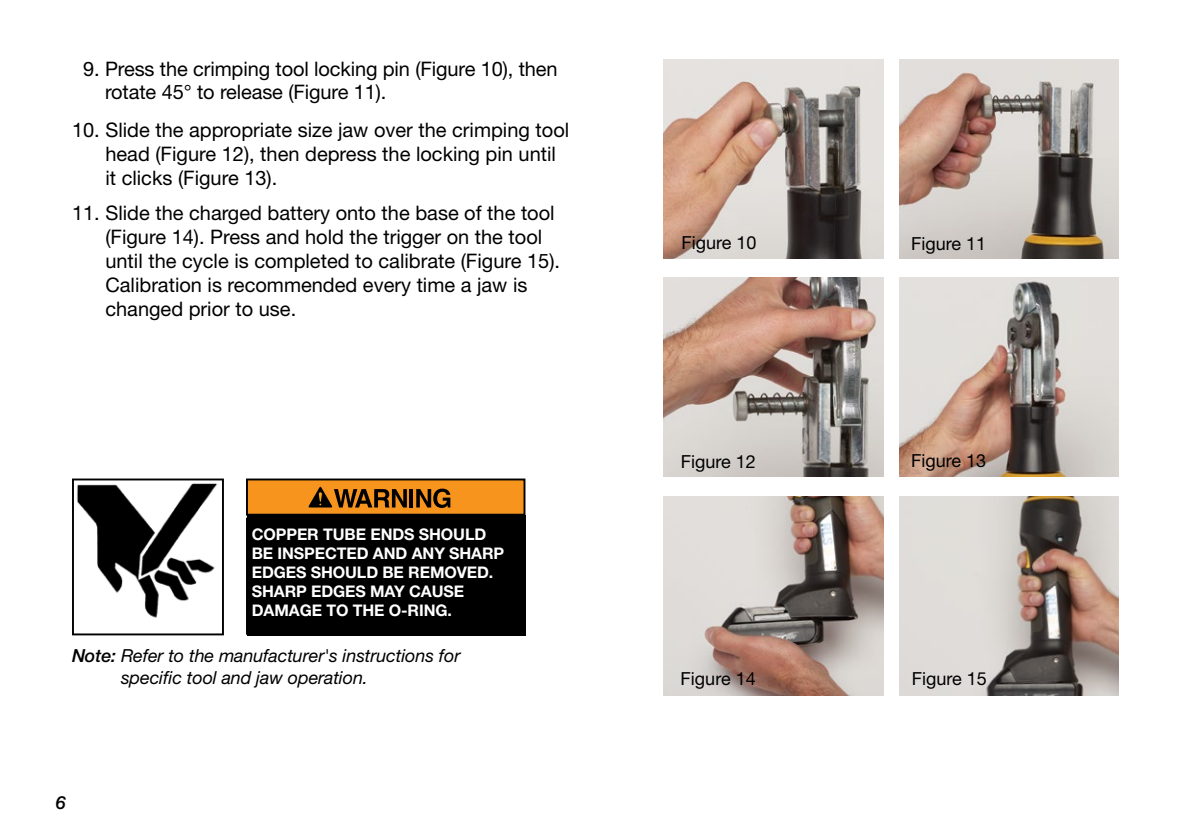
<style>
.page{position:relative;width:1191px;height:840px;background:#fff}
.page>*{position:absolute;margin:0;border:0;box-sizing:border-box;transform-origin:0 0}
.t1{font:20px/24px "Helvetica Neue";color:#000}
.t2{font:italic 18px/21.6px "Helvetica Neue";letter-spacing:-.005em;color:#000}
.t3{font:18px "Helvetica Neue";color:#000}
.t4{font:italic 500 18px "Helvetica Neue";color:#000}
.t5{font:700 16px/19.2px "Helvetica Neue";letter-spacing:-.005em;color:#fff}
.s1{font-weight:500}
</style>
<div class="page">
<img style="left:664px;top:59px;width:219px;height:199px">
<img style="left:899px;top:59px;width:219px;height:199px">
<img style="left:664px;top:278px;width:219px;height:198px">
<img style="left:899px;top:278px;width:220px;height:198px">
<img style="left:664px;top:496px;width:219px;height:199px">
<img style="left:899px;top:496px;width:220px;height:199px">
<div style="left:72px;top:478px;width:152px;height:157px;border:2px solid #000"></div>
<div style="left:247px;top:514px;width:278px;height:121px;background:#000"></div>
<div style="left:247px;top:479px;width:277px;height:35px;background:#f7941e"></div>
<div style="left:246px;top:478px;width:279px;height:37px;border:2px solid #000"></div>
<svg style="left:308px;top:486px;width:99px;height:21px"></svg>
<hr style="left:409px;top:489px;width:4px;height:18px;background:#000">
<svg style="left:416px;top:488px;width:34px;height:19px"></svg>
<img style="left:77px;top:483px;width:141px;height:135px">
<p class="t1" style="left:105px;top:57px;width:454px;line-height:23px;text-indent:-22px">9. Press the crimping tool locking pin (Figure 10), then rotate 45° to release (Figure 11).</p>
<p class="t1" style="left:105px;top:117px;width:465px;text-indent:-33px">10. Slide the appropriate size jaw over the crimping tool head (Figure 12), then depress the locking pin until it clicks (Figure 13).</p>
<p class="t1" style="left:105px;top:201px;width:456px;text-indent:-33px">11. Slide the charged battery onto the base of the tool (Figure 14). Press and hold the trigger on the tool until the cycle is completed to calibrate (Figure 15).<br>Calibration is recommended every time a jaw is changed prior to use.</p>
<p class="t5" style="left:252px;top:523px;width:254px">COPPER TUBE ENDS SHOULD<br>BE INSPECTED AND ANY SHARP<br>EDGES SHOULD BE REMOVED.<br>SHARP EDGES MAY CAUSE<br>DAMAGE TO THE O-RING.</p>
<p class="t2" style="left:121px;top:644px;width:341px;text-indent:-49px"><span class="s1">Note:</span> Refer to the manufacturer's instructions for specific tool and jaw operation.</p>
<p class="t4" style="left:56px;top:791px;width:12px">6</p>
<p class="t3" style="left:681px;top:232px;width:77px">Figure 10</p>
<p class="t3" style="left:911px;top:232px;width:77px">Figure 11</p>
<p class="t3" style="left:681px;top:450px;width:77px">Figure 12</p>
<p class="t3" style="left:911px;top:449px;width:77px">Figure 13</p>
<p class="t3" style="left:680px;top:667px;width:77px">Figure 14</p>
<p class="t3" style="left:911px;top:667px;width:77px">Figure 15</p>
</div>
